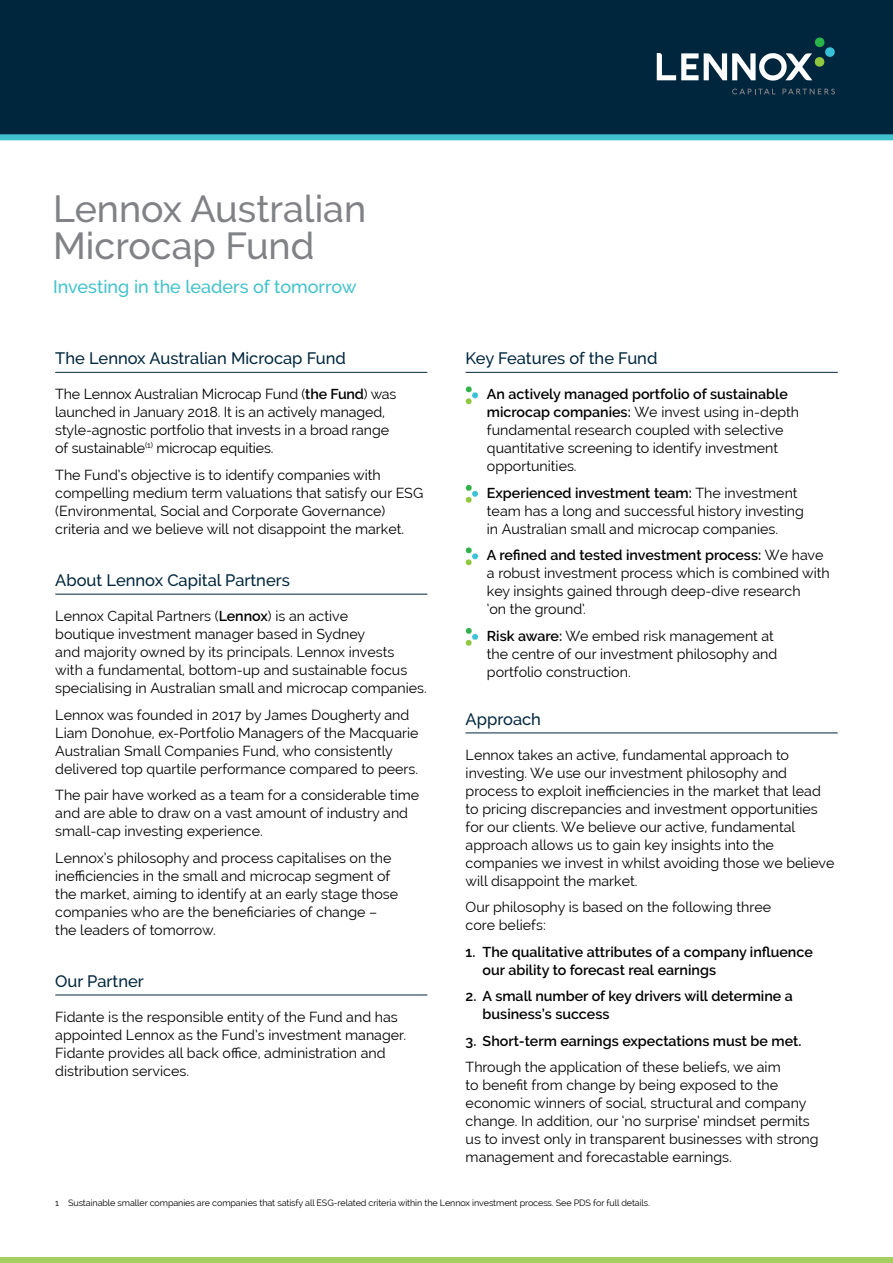
<style>
.page{position:relative;width:893px;height:1263px;background:#fff}
.page>*{position:absolute;margin:0;border:0;box-sizing:border-box;transform-origin:0 0}
.t1{font:500 37.5px/37px "Raleway";color:#808285}
.t2{font:500 18px "Raleway";color:#40c2cc}
.t3{font:500 16.5px "Raleway";color:#00263d}
.t4{font:14.25px/18px "Raleway";color:#000}
.t5{font:600 14.25px/18px "Raleway";color:#000}
.t6{font:9px "Raleway";letter-spacing:-.01em;color:#000}
.s1{font-weight:600}
</style>
<div class="page">
<div style="left:0;top:0;width:893px;height:140px;background:#00263d"></div>
<svg style="left:732px;top:89px;width:43px;height:5px"></svg>
<svg style="left:782px;top:89px;width:53px;height:5px"></svg>
<svg style="left:657px;top:37px;width:178px;height:44px"></svg>
<div style="left:0;top:1257px;width:893px;height:6px;background:#a3cf60"></div>
<hr style="left:55px;top:372px;width:372px;height:1px;background:#00263d">
<hr style="left:55px;top:594px;width:372px;height:1px;background:#00263d">
<hr style="left:55px;top:994px;width:372px;height:1px;background:#00263d">
<hr style="left:466px;top:372px;width:372px;height:1px;background:#00263d">
<hr style="left:466px;top:732px;width:372px;height:1px;background:#00263d">
<svg style="left:466px;top:386px;width:12px;height:18px"></svg>
<svg style="left:466px;top:485px;width:12px;height:18px"></svg>
<svg style="left:466px;top:547px;width:12px;height:18px"></svg>
<svg style="left:466px;top:628px;width:12px;height:18px"></svg>
<h1 class="t1" style="left:53px;top:191px;width:315px">Lennox Australian<br>Microcap Fund</h1>
<p class="t2" style="left:53px;top:277px;width:305px">Investing in the leaders of tomorrow</p>
<p class="t3" style="left:466px;top:349px;width:193px">Key Features of the Fund</p>
<p class="t4" style="left:487px;top:385px;width:314px"><span class="s1">An actively managed portfolio of sustainable microcap companies:</span> We invest using in-depth fundamental research coupled with selective quantitative screening to identify investment opportunities.</p>
<p class="t4" style="left:487px;top:484px;width:318px"><span class="s1">Experienced investment team:</span> The investment team has a long and successful history investing in Australian small and microcap companies.</p>
<p class="t4" style="left:487px;top:546px;width:344px"><span class="s1">A refined and tested investment process:</span> We have a robust investment process which is combined with key insights gained through deep-dive research<br>‘on the ground’.</p>
<p class="t4" style="left:487px;top:627px;width:292px"><span class="s1">Risk aware:</span> We embed risk management at the centre of our investment philosophy and portfolio construction.</p>
<p class="t3" style="left:466px;top:709px;width:77px">Approach</p>
<p class="t4" style="left:466px;top:746px;width:370px">Lennox takes an active, fundamental approach to investing. We use our investment philosophy and process to exploit inefficiencies in the market that lead to pricing discrepancies and investment opportunities for our clients. We believe our active, fundamental approach allows us to gain key insights into the companies we invest in whilst avoiding those we believe will disappoint the market.</p>
<p class="t4" style="left:466px;top:898px;width:307px">Our philosophy is based on the following three core beliefs:</p>
<p class="t5" style="left:483px;top:943px;width:332px;text-indent:-17px">1. The qualitative attributes of a company influence our ability to forecast real earnings</p>
<p class="t5" style="left:483px;top:987px;width:312px;text-indent:-17px">2. A small number of key drivers will determine a business’s success</p>
<p class="t5" style="left:466px;top:1032px;width:337px">3. Short-term earnings expectations must be met.</p>
<p class="t4" style="left:466px;top:1058px;width:354px">Through the application of these beliefs, we aim<br>to benefit from change by being exposed to the economic winners of social, structural and company change. In addition, our ‘no surprise’ mindset permits us to invest only in transparent businesses with strong management and forecastable earnings.</p>
<p class="t6" style="left:55px;top:1197px;width:596px">1 Sustainable smaller companies are companies that satisfy all ESG-related criteria within the Lennox investment process. See PDS for full details.</p>
<p class="t3" style="left:55px;top:349px;width:292px">The Lennox Australian Microcap Fund</p>
<p class="t4" style="left:55px;top:385px;width:343px">The Lennox Australian Microcap Fund (<span class="s1">the Fund</span>) was launched in January 2018. It is an actively managed, style-agnostic portfolio that invests in a broad range of sustainable<sup>(1)</sup> microcap equities.</p>
<p class="t4" style="left:55px;top:466px;width:369px">The Fund’s objective is to identify companies with compelling medium term valuations that satisfy our ESG (Environmental, Social and Corporate Governance) criteria and we believe will not disappoint the market.</p>
<p class="t3" style="left:55px;top:571px;width:236px">About Lennox Capital Partners</p>
<p class="t4" style="left:55px;top:607px;width:373px">Lennox Capital Partners (<span class="s1">Lennox</span>) is an active<br>boutique investment manager based in Sydney<br>and majority owned by its principals. Lennox invests<br>with a fundamental, bottom-up and sustainable focus specialising in Australian small and microcap companies.</p>
<p class="t4" style="left:55px;top:705px;width:365px">Lennox was founded in 2017 by James Dougherty and Liam Donohue, ex-Portfolio Managers of the Macquarie Australian Small Companies Fund, who consistently delivered top quartile performance compared to peers.</p>
<p class="t4" style="left:55px;top:786px;width:365px">The pair have worked as a team for a considerable time and are able to draw on a vast amount of industry and small-cap investing experience.</p>
<p class="t4" style="left:55px;top:848px;width:344px">Lennox’s philosophy and process capitalises on the inefficiencies in the small and microcap segment of the market, aiming to identify at an early stage those companies who are the beneficiaries of change – the leaders of tomorrow.</p>
<p class="t3" style="left:55px;top:971px;width:90px">Our Partner</p>
<p class="t4" style="left:55px;top:1008px;width:352px">Fidante is the responsible entity of the Fund and has appointed Lennox as the Fund’s investment manager.<br>Fidante provides all back office, administration and distribution services.</p>
</div>
